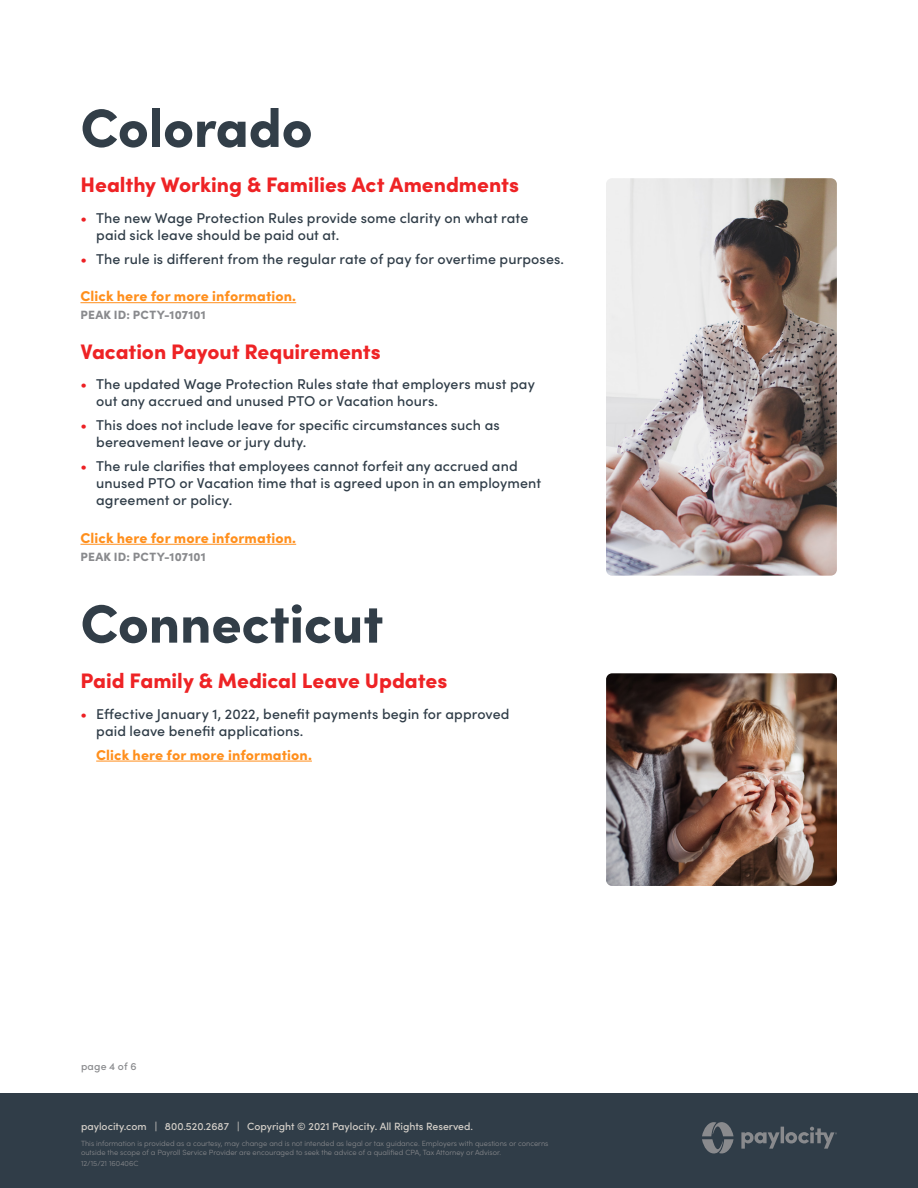
<style>
.page{position:relative;width:918px;height:1188px;background:#fff}
.page>*{position:absolute;margin:0;border:0;box-sizing:border-box;transform-origin:0 0}
.Main_Title_-_Dark_Gr{font:900 54px "Sofia Pro";letter-spacing:-.005em;color:#323e48}
.Primary_Header_-_Red{font:900 21px "Sofia Pro";color:#ee2325}
.PEAK_ID{font:900 21px "Sofia Pro";color:#ee2325}
.t1{font:500 14.25px/17.1px "Sofia Pro";letter-spacing:.01em;color:#303d48}
.CTA{font:900 14.25px "Sofia Pro";letter-spacing:.01em;color:#ff8f1c}
.Bullet{font:900 14.25px "Sofia Pro";letter-spacing:.01em;color:#ff8f1c}
.PEAK_ID-2{font:900 12px "Sofia Pro";letter-spacing:.02em;color:#898a8d}
.t2{font:500 10.5px "Sofia Pro";color:#d6d1ca}
.t3{font:500 10.5px "Sofia Pro";letter-spacing:.02em;color:#898a8d}
.File_Name_-_On_Dark{font:300 7.5px/9px "Sofia Pro";color:#898a8d}
.s1{color:#ed2024}
</style>
<div class="page">
<div style="left:0;top:1094px;width:918px;height:94px;background:#303d48"></div>
<svg style="left:702px;top:1122px;width:32px;height:31px"></svg>
<svg style="left:741px;top:1127px;width:96px;height:22px"></svg>
<hr style="left:80px;top:302px;width:216px;height:1px;background:#ff8f1c">
<hr style="left:80px;top:544px;width:216px;height:1px;background:#ff8f1c">
<hr style="left:96px;top:761px;width:216px;height:1px;background:#ff8f1c">
<img style="left:606px;top:178px;width:231px;height:398px">
<img style="left:606px;top:673px;width:231px;height:213px">
<p class="Main_Title_-_Dark_Gr" style="left:80px;top:86px;width:234px">Colorado</p>
<p class="Primary_Header_-_Red" style="left:80px;top:169px;width:440px">Healthy Working &amp; Families Act Amendments</p>
<p class="t1" style="left:96px;top:209px;width:434px;text-indent:-16px"><span class="s1">•</span> The new Wage Protection Rules provide some clarity on what rate paid sick leave should be paid out at.</p>
<p class="t1" style="left:80px;top:250px;width:485px"><span class="s1">•</span> The rule is different from the regular rate of pay for overtime purposes.</p>
<p class="CTA" style="left:80px;top:285px;width:217px">Click here for more information.</p>
<p class="PEAK_ID-2" style="left:80px;top:306px;width:127px">PEAK ID: PCTY-107101</p>
<p class="PEAK_ID" style="left:80px;top:335px;width:302px">Vacation Payout Requirements</p>
<p class="t1" style="left:96px;top:375px;width:440px;text-indent:-16px"><span class="s1">•</span> The updated Wage Protection Rules state that employers must pay out any accrued and unused PTO or Vacation hours.</p>
<p class="t1" style="left:96px;top:416px;width:405px;text-indent:-16px"><span class="s1">•</span> This does not include leave for specific circumstances such as bereavement leave or jury duty.</p>
<p class="t1" style="left:96px;top:457px;width:446px;text-indent:-16px"><span class="s1">•</span> The rule clarifies that employees cannot forfeit any accrued and unused PTO or Vacation time that is agreed upon in an employment agreement or policy.</p>
<p class="CTA" style="left:80px;top:527px;width:217px">Click here for more information.</p>
<p class="PEAK_ID-2" style="left:80px;top:547px;width:127px">PEAK ID: PCTY-107101</p>
<p class="Main_Title_-_Dark_Gr" style="left:80px;top:581px;width:304px">Connecticut</p>
<p class="Primary_Header_-_Red" style="left:80px;top:664px;width:368px">Paid Family &amp; Medical Leave Updates</p>
<p class="t1" style="left:96px;top:704px;width:415px;text-indent:-16px"><span class="s1">•</span> Effective January 1, 2022, benefit payments begin for approved paid leave benefit applications.</p>
<p class="Bullet" style="left:96px;top:743px;width:217px">Click here for more information.</p>
<p class="t3" style="left:81px;top:1059px;width:57px">page 4 of 6</p>
<p class="t2" style="left:81px;top:1118px;width:394px">paylocity.com | 800.520.2687 | Copyright © 2021 Paylocity. All Rights Reserved.</p>
<p class="File_Name_-_On_Dark" style="left:81px;top:1139px;width:469px">This information is provided as a courtesy, may change and is not intended as legal or tax guidance. Employers with questions or concerns outside the scope of a Payroll Service Provider are encouraged to seek the advice of a qualified CPA, Tax Attorney or Advisor.</p>
<p class="File_Name_-_On_Dark" style="left:81px;top:1159px;width:59px">12/15/21 160406C</p>
</div>
